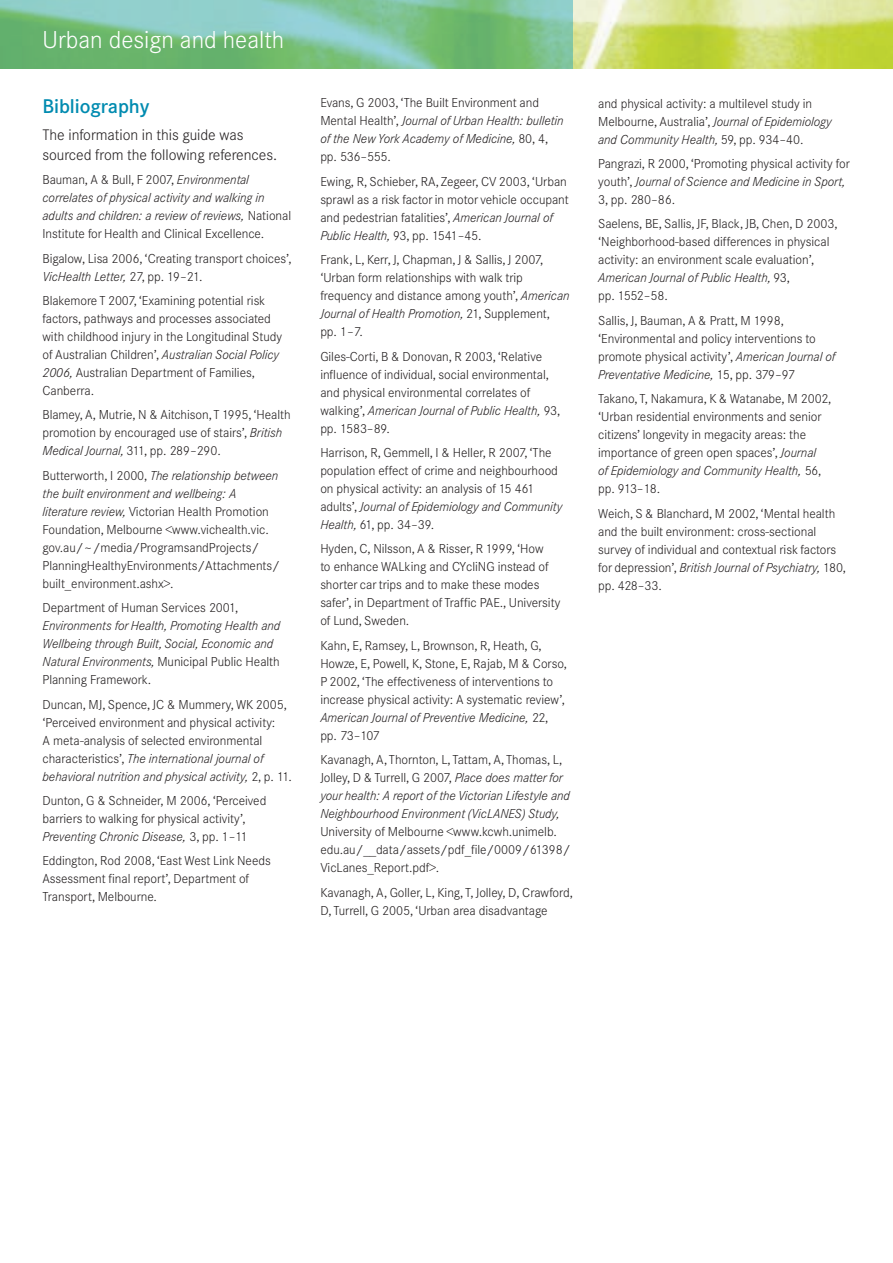
<style>
.page{position:relative;width:893px;height:1263px;background:#fff}
.page>*{position:absolute;margin:0;border:0;box-sizing:border-box;transform-origin:0 0}
.t1{font:300 24px "Corporate SBQ";color:#fff}
.t2{font:500 19.5px "Corporate SBQ";letter-spacing:-.005em;color:#008bb0}
.t3{font:300 15px/20.2px "Corporate SBQ";letter-spacing:-.005em;color:#231f20}
.t4{font:300 12.75px/18px "Corporate SBQ";letter-spacing:-.005em;color:#231f20}
.t5{font:italic 300 12.75px/18px "Corporate SBQ";letter-spacing:-.005em;color:#231f20}
.s1{font-style:normal}
.s2{font-style:italic}
</style>
<div class="page">
<img style="left:573px;top:0;width:320px;height:68px">
<svg style="left:0;top:0;width:573px;height:68px;background:#7bc092"></svg>
<h1 class="t1" style="left:43px;top:25px;width:243px">Urban design and health</h1>
<h2 class="t2" style="left:43px;top:94px;width:109px">Bibliography</h2>
<p class="t3" style="left:43px;top:124px;width:236px">The information in this guide was sourced from the following references.</p>
<p class="t5" style="left:43px;top:171px;width:250px"><span class="s1">Bauman, A &amp; Bull, F 2007,</span> Environmental correlates of physical activity and walking in adults and children: a review of reviews, <span class="s1">National Institute for Health and Clinical Excellence.</span></p>
<p class="t4" style="left:43px;top:249px;width:251px">Bigalow, Lisa 2006, ‘Creating transport choices’,<br><span class="s2">VicHealth Letter,</span> 27, pp. 19–21.</p>
<p class="t4" style="left:43px;top:292px;width:241px">Blakemore T 2007, ‘Examining potential risk factors, pathways and processes associated with childhood injury in the Longitudinal Study of Australian Children’, <span class="s2">Australian Social Policy 2006,</span> Australian Department of Families, Canberra.</p>
<p class="t4" style="left:43px;top:406px;width:250px">Blamey, A, Mutrie, N &amp; Aitchison, T 1995, ‘Health promotion by encouraged use of stairs’, <span class="s2">British<br>Medical Journal,</span> 311, pp. 289–290.</p>
<p class="t4" style="left:43px;top:466px;width:239px">Butterworth, I 2000, <span class="s2">The relationship between the built environment and wellbeing: A literature review,</span> Victorian Health Promotion Foundation, Melbourne &lt;www.vichealth.vic. gov.au/~/media/ProgramsandProjects/ PlanningHealthyEnvironments/Attachments/ built_environment.ashx&gt;.</p>
<p class="t4" style="left:43px;top:599px;width:197px">Department of Human Services 2001,</p>
<p class="t5" style="left:43px;top:617px;width:239px">Environments for Health, Promoting Health and Wellbeing through Built, Social, Economic and Natural Environments, <span class="s1">Municipal Public Health Planning Framework.</span></p>
<p class="t4" style="left:43px;top:695px;width:251px">Duncan, MJ, Spence, JC &amp; Mummery, WK 2005, ‘Perceived environment and physical activity:<br>A meta-analysis of selected environmental characteristics’, <span class="s2">The international journal of behavioral nutrition and physical activity,</span> 2, p. 11.</p>
<p class="t4" style="left:43px;top:792px;width:225px">Dunton, G &amp; Schneider, M 2006, ‘Perceived barriers to walking for physical activity’,<br><span class="s2">Preventing Chronic Disease,</span> 3, pp. 1–11</p>
<p class="t4" style="left:43px;top:852px;width:230px">Eddington, Rod 2008, ‘East West Link Needs<br>Assessment final report’, Department of<br>Transport, Melbourne.</p>
<p class="t4" style="left:320px;top:94px;width:245px">Evans, G 2003, ‘The Built Environment and Mental Health’, <span class="s2">Journal of Urban Health: bulletin of the New York Academy of Medicine,</span> 80, 4, pp. 536–555.</p>
<p class="t4" style="left:320px;top:173px;width:250px">Ewing, R, Schieber, RA, Zegeer, CV 2003, ‘Urban sprawl as a risk factor in motor vehicle occupant and pedestrian fatalities’, <span class="s2">American Journal of Public Health,</span> 93, pp. 1541–45.</p>
<p class="t4" style="left:320px;top:251px;width:251px">Frank, L, Kerr, J, Chapman, J &amp; Sallis, J 2007, ‘Urban form relationships with walk trip frequency and distance among youth’, <span class="s2">American Journal of Health Promotion,</span> 21, Supplement, pp. 1–7.</p>
<p class="t4" style="left:320px;top:347px;width:242px">Giles-Corti, B &amp; Donovan, R 2003, ‘Relative influence of individual, social environmental, and physical environmental correlates of walking’, <span class="s2">American Journal of Public Health,</span> 93, pp. 1583–89.</p>
<p class="t4" style="left:320px;top:444px;width:243px">Harrison, R, Gemmell, I &amp; Heller, R 2007, ‘The population effect of crime and neighbourhood on physical activity: an analysis of 15 461 adults’, <span class="s2">Journal of Epidemiology and Community Health,</span> 61, pp. 34–39.</p>
<p class="t4" style="left:320px;top:540px;width:241px">Hyden, C, Nilsson, A &amp; Risser, R 1999, ‘How<br>to enhance WALking and CYcliNG instead of shorter car trips and to make these modes safer’, in Department of Traffic PAE., University of Lund, Sweden.</p>
<p class="t4" style="left:320px;top:636px;width:248px">Kahn, E, Ramsey, L, Brownson, R, Heath, G, Howze, E, Powell, K, Stone, E, Rajab, M &amp; Corso, P 2002, ‘The effectiveness of interventions to increase physical activity: A systematic review’, <span class="s2">American Journal of Preventive Medicine,</span> 22, pp. 73–107</p>
<p class="t5" style="left:320px;top:751px;width:251px"><span class="s1">Kavanagh, A, Thornton, L, Tattam, A, Thomas, L, Jolley, D &amp; Turrell, G 2007,</span> Place does matter for your health: A report of the Victorian Lifestyle and Neighbourhood Environment (VicLANES) Study,</p>
<p class="t4" style="left:320px;top:823px;width:252px">University of Melbourne &lt;www.kcwh.unimelb. edu.au/__data/assets/pdf_file/0009/61398/<br>VicLanes_Report.pdf&gt;.</p>
<p class="t4" style="left:320px;top:883px;width:254px">Kavanagh, A, Goller, L, King, T, Jolley, D, Crawford,<br>D, Turrell, G 2005, ‘Urban area disadvantage</p>
<p class="t4" style="left:598px;top:94px;width:235px">and physical activity: a multilevel study in<br>Melbourne, Australia’, <span class="s2">Journal of Epidemiology and Community Health,</span> 59, pp. 934–40.</p>
<p class="t4" style="left:598px;top:155px;width:253px">Pangrazi, R 2000, ‘Promoting physical activity for youth’, <span class="s2">Journal of Science and Medicine in Sport,<br></span>3, pp. 280–86.</p>
<p class="t4" style="left:598px;top:215px;width:241px">Saelens, BE, Sallis, JF, Black, JB, Chen, D 2003, ‘Neighborhood-based differences in physical activity: an environment scale evaluation’, <span class="s2">American Journal of Public Health,</span> 93,<br>pp. 1552–58.</p>
<p class="t4" style="left:598px;top:311px;width:239px">Sallis, J, Bauman, A &amp; Pratt, M 1998, ‘Environmental and policy interventions to promote physical activity’, <span class="s2">American Journal of Preventative Medicine,</span> 15, pp. 379–97</p>
<p class="t4" style="left:598px;top:390px;width:235px">Takano, T, Nakamura, K &amp; Watanabe, M 2002, ‘Urban residential environments and senior citizens’ longevity in megacity areas: the importance of green open spaces’, <span class="s2">Journal<br>of Epidemiology and Community Health,</span> 56, pp. 913–18.</p>
<p class="t4" style="left:598px;top:504px;width:249px">Weich, S &amp; Blanchard, M 2002, ‘Mental health and the built environment: cross-sectional survey of individual and contextual risk factors for depression’, <span class="s2">British Journal of Psychiatry,</span> 180, pp. 428–33.</p>
</div>
